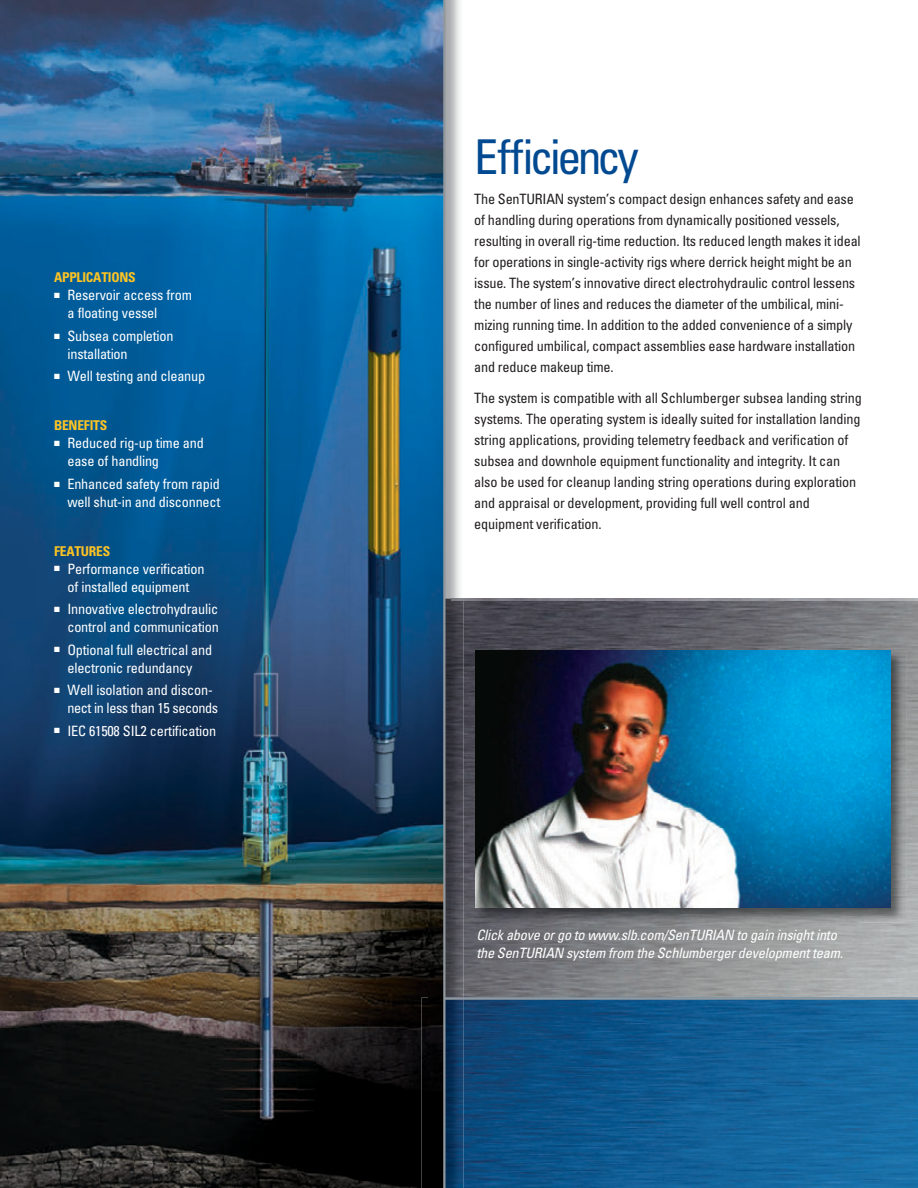
<style>
.page{position:relative;width:918px;height:1188px;background:#fff}
.page>*{position:absolute;margin:0;border:0;box-sizing:border-box;transform-origin:0 0}
.t1{font:condensed 48px "Univers LT Std";letter-spacing:-.075em;color:#014990}
.t2{font:condensed 14.25px/21px "Univers LT Std";letter-spacing:-.015em;color:#231f20}
.t3{font:condensed 14.25px/18px "Univers LT Std";letter-spacing:-.015em;color:#fff}
.t4{font:italic condensed 14.25px/18px "Univers LT Std";letter-spacing:-.015em;color:#fff}
.t5{font:700 condensed 13.5px "Univers LT Std";letter-spacing:-.015em;color:#fec422}
</style>
<div class="page">
<img style="left:463px;top:600px;width:455px;height:397px">
<img style="left:463px;top:997px;width:455px;height:191px">
<img style="left:446px;top:0;width:17px;height:997px">
<img style="left:446px;top:997px;width:17px;height:191px">
<img style="left:0;top:0;width:296px;height:1188px">
<img style="left:296px;top:0;width:147px;height:620px">
<img style="left:296px;top:620px;width:132px;height:568px">
<img style="left:428px;top:598px;width:15px;height:399px">
<img style="left:422px;top:997px;width:21px;height:191px">
<svg style="left:452px;top:598px;width:11px;height:2px"></svg>
<img style="left:474px;top:649px;width:432px;height:273px">
<img style="left:476px;top:650px;width:415px;height:257px">
<hr style="left:445px;top:998px;width:473px;height:2px;background:#90979d">
<hr style="left:443px;top:0;width:3px;height:1188px;background:#90979d">
<p class="t5" style="left:54px;top:269px;width:83px">APPLICATIONS</p>
<p class="t3" style="left:68px;top:286px;width:126px;text-indent:-14px">■ Reservoir access from a floating vessel</p>
<p class="t3" style="left:67px;top:327px;width:108px;text-indent:-13px">■ Subsea completion installation</p>
<p class="t3" style="left:54px;top:367px;width:153px">■ Well testing and cleanup</p>
<p class="t5" style="left:54px;top:417px;width:55px">BENEFITS</p>
<p class="t3" style="left:68px;top:434px;width:138px;text-indent:-14px">■ Reduced rig-up time and ease of handling</p>
<p class="t3" style="left:54px;top:474px;width:168px;text-align:right">■ Enhanced safety from rapid well shut-in and disconnect</p>
<p class="t5" style="left:54px;top:543px;width:58px">FEATURES</p>
<p class="t3" style="left:54px;top:559px;width:152px;text-align:center">■ Performance verification of installed equipment</p>
<p class="t3" style="left:54px;top:600px;width:166px;text-align:right">■ Innovative electrohydraulic control and communication</p>
<p class="t3" style="left:54px;top:640px;width:160px;text-align:center">■ Optional full electrical and electronic redundancy</p>
<p class="t3" style="left:68px;top:681px;width:152px;text-indent:-14px">■ Well isolation and discon&shy;nect in less than 15 seconds</p>
<p class="t3" style="left:54px;top:721px;width:164px">■ IEC 61508 SIL2 certification</p>
<h1 class="t1" style="left:474px;top:127px;width:166px">Efficiency</h1>
<p class="t2" style="left:474px;top:188px;width:388px">The SenTURIAN system’s compact design enhances safety and ease of handling during operations from dynamically positioned vessels, resulting in overall rig-time reduction. Its reduced length makes it ideal for operations in single-activity rigs where derrick height might be an issue. The system’s innovative direct electrohydraulic control lessens the number of lines and reduces the diameter of the umbilical, mini&shy;mizing running time. In addition to the added convenience of a simply configured umbilical, compact assemblies ease hardware installation and reduce makeup time.</p>
<p class="t2" style="left:474px;top:387px;width:389px">The system is compatible with all Schlumberger subsea landing string systems. The operating system is ideally suited for installation landing string applications, providing telemetry feedback and verification of subsea and downhole equipment functionality and integrity. It can also be used for cleanup landing string operations during exploration and appraisal or development, providing full well control and equipment verification.</p>
<p class="t4" style="left:476px;top:926px;width:368px">Click above or go to www.slb.com/SenTURIAN to gain insight into the SenTURIAN system from the Schlumberger development team.</p>
</div>
